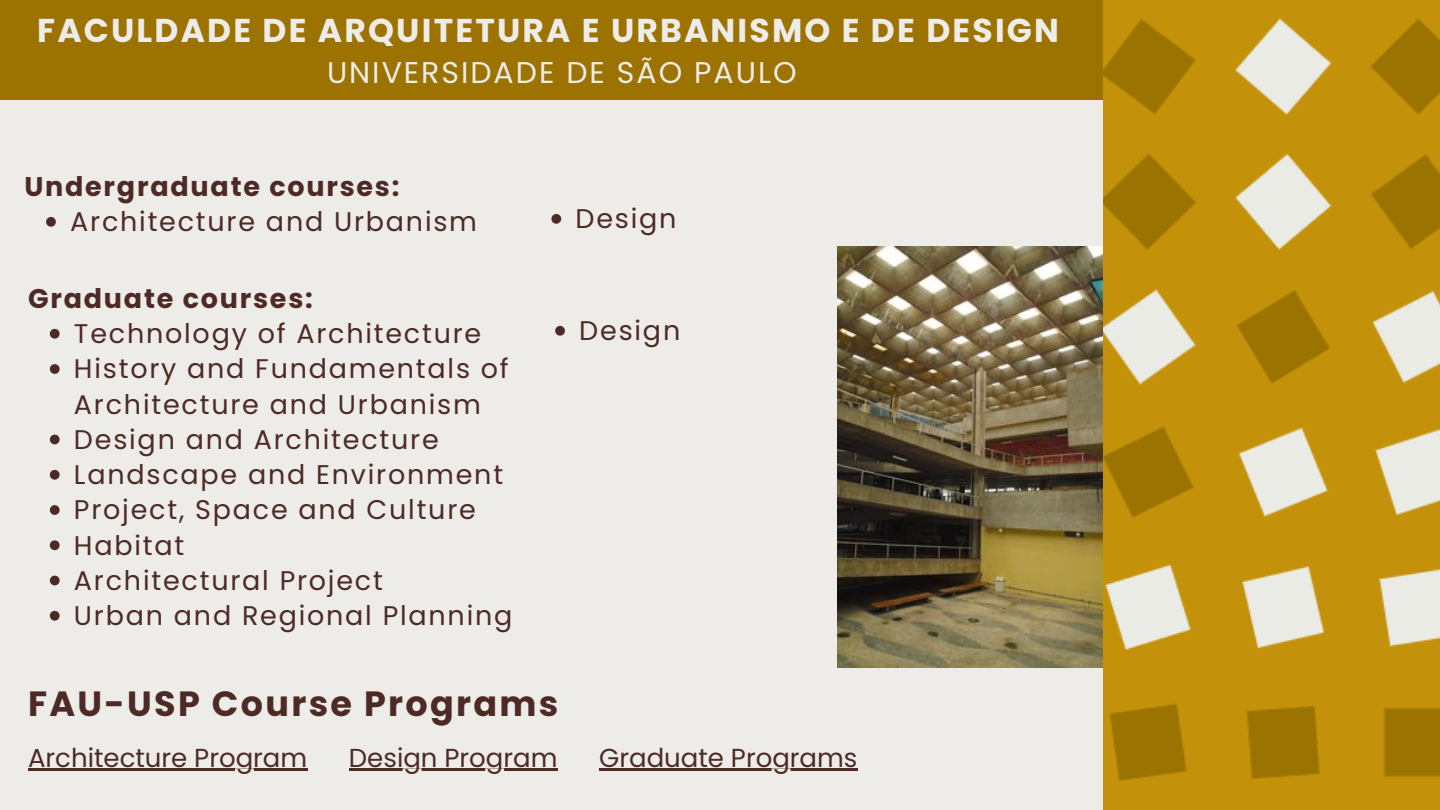
<style>
.page{position:relative;width:1440px;height:810px;background:#edece8}
.page>*{position:absolute;margin:0;border:0;box-sizing:border-box;transform-origin:0 0}
.t1{font:700 35px "Poppins";letter-spacing:.065em;color:#4e2a27}
.t2{font:700 33px "Poppins";letter-spacing:.065em;color:#edece8}
.t3{font:30px "Poppins";letter-spacing:.065em;color:#edece8}
.t4{font:27px/35.2px "Poppins";letter-spacing:.065em;color:#4e2a27}
.t5{font:700 27px "Poppins";letter-spacing:.065em;color:#4e2a27}
.t6{font:26px "Poppins";color:#4e2a27}
</style>
<div class="page">
<img style="left:838px;top:247px;width:266px;height:420px">
<div style="left:0;top:0;width:1440px;height:100px;background:#9c7301"></div>
<img style="left:1104px;top:0;width:336px;height:810px">
<svg style="left:46px;top:217px;width:10px;height:10px"></svg>
<svg style="left:50px;top:329px;width:10px;height:10px"></svg>
<svg style="left:50px;top:364px;width:10px;height:10px"></svg>
<svg style="left:50px;top:435px;width:10px;height:9px"></svg>
<svg style="left:50px;top:470px;width:10px;height:10px"></svg>
<svg style="left:50px;top:505px;width:10px;height:10px"></svg>
<svg style="left:50px;top:540px;width:10px;height:10px"></svg>
<svg style="left:50px;top:576px;width:10px;height:9px"></svg>
<svg style="left:50px;top:611px;width:10px;height:10px"></svg>
<svg style="left:555px;top:326px;width:10px;height:10px"></svg>
<svg style="left:551px;top:214px;width:10px;height:10px"></svg>
<hr style="left:28px;top:769px;width:279px;height:2px;background:#4e2a27">
<hr style="left:349px;top:769px;width:209px;height:2px;background:#4e2a27">
<hr style="left:599px;top:769px;width:259px;height:2px;background:#4e2a27">
<p class="t2" style="left:37px;top:7px;width:1023px">FACULDADE DE ARQUITETURA E URBANISMO E DE DESIGN</p>
<p class="t3" style="left:327px;top:52px;width:471px">UNIVERSIDADE DE SÃO PAULO</p>
<h3 class="t5" style="left:24px;top:168px;width:377px">Undergraduate courses:</h3>
<h4 class="t4" style="left:70px;top:204px;width:408px">Architecture and Urbanism</h4>
<p class="t5" style="left:28px;top:280px;width:286px">Graduate courses:</p>
<p class="t4" style="left:74px;top:316px;width:409px">Technology of Architecture</p>
<p class="t4" style="left:74px;top:351px;width:436px">History and Fundamentals of<br>Architecture and Urbanism</p>
<h4 class="t4" style="left:74px;top:422px;width:366px">Design and Architecture</h4>
<p class="t4" style="left:74px;top:457px;width:431px">Landscape and Environment</p>
<p class="t4" style="left:74px;top:492px;width:403px">Project, Space and Culture</p>
<p class="t4" style="left:74px;top:528px;width:112px">Habitat</p>
<p class="t4" style="left:74px;top:563px;width:310px">Architectural Project</p>
<p class="t4" style="left:74px;top:598px;width:440px">Urban and Regional Planning</p>
<p class="t4" style="left:576px;top:201px;width:102px">Design</p>
<p class="t4" style="left:579px;top:313px;width:102px">Design</p>
<p class="t1" style="left:28px;top:679px;width:532px">FAU-USP Course Programs</p>
<h2 class="t6" style="left:28px;top:740px;width:281px">Architecture Program</h2>
<p class="t6" style="left:349px;top:740px;width:210px">Design Program</p>
<p class="t6" style="left:599px;top:740px;width:260px">Graduate Programs</p>
</div>
